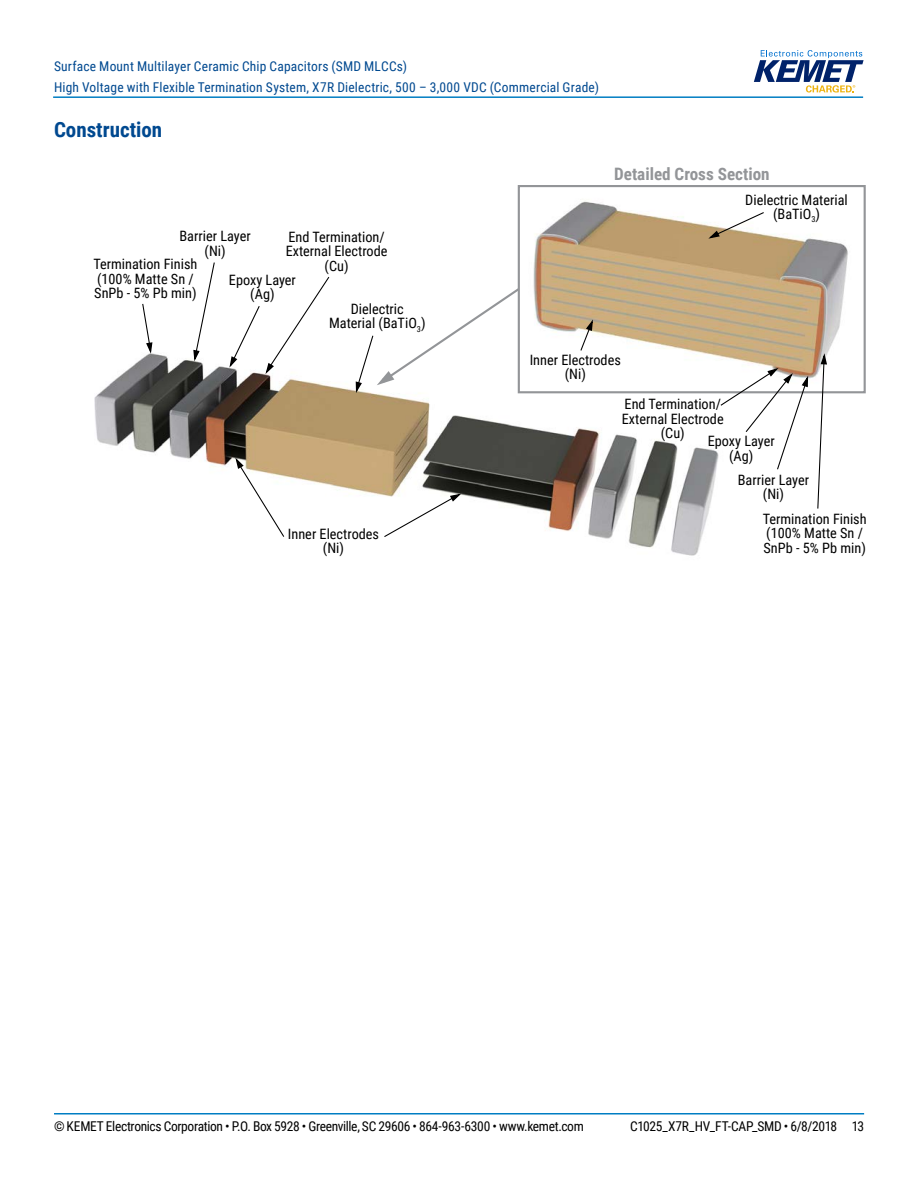
<style>
.page{position:relative;width:918px;height:1188px;background:#fff}
.page>*{position:absolute;margin:0;border:0;box-sizing:border-box;transform-origin:0 0}
.t1{font:700 21px "Roboto Condensed";color:#004990}
.t2{font:700 17.1px "Roboto Condensed";color:#939598}
.t3{font:14.25px/14.2px "Roboto Condensed";color:#000;text-align:center}
.t4{font:13.5px/21px "Roboto Condensed";letter-spacing:.015em;color:#004990}
.t5{font:13.5px "Roboto Condensed";letter-spacing:-.025em;color:#000}
</style>
<div class="page">
<hr style="left:54px;top:1113px;width:810px;height:2px;background:#007dc3">
<hr style="left:53px;top:96px;width:810px;height:2px;background:#007dc3">
<svg style="left:754px;top:50px;width:110px;height:43px"></svg>
<img style="left:94px;top:353px;width:623px;height:203px">
<img style="left:442px;top:185px;width:424px;height:280px">
<svg style="left:355px;top:286px;width:167px;height:110px"></svg>
<div style="left:518px;top:185px;width:348px;height:208px;border:2px solid #939598"></div>
<svg style="left:580px;top:317px;width:14px;height:35px"></svg>
<svg style="left:817px;top:351px;width:11px;height:158px"></svg>
<svg style="left:383px;top:492px;width:81px;height:46px"></svg>
<svg style="left:234px;top:455px;width:51px;height:83px"></svg>
<svg style="left:141px;top:303px;width:12px;height:53px"></svg>
<svg style="left:193px;top:262px;width:23px;height:102px"></svg>
<svg style="left:706px;top:211px;width:59px;height:29px"></svg>
<svg style="left:228px;top:276px;width:102px;height:100px"></svg>
<svg style="left:719px;top:367px;width:90px;height:103px"></svg>
<p class="t4" style="left:54px;top:55px;width:546px">Surface Mount Multilayer Ceramic Chip Capacitors (SMD MLCCs)<br>High Voltage with Flexible Termination System, X7R Dielectric, 500 – 3,000 VDC (Commercial Grade)</p>
<h1 class="t1" style="left:54px;top:115px;width:110px">Construction</h1>
<p class="t3" style="left:179px;top:229px;width:73px">Barrier Layer</p>
<p class="t3" style="left:205px;top:243px;width:23px">(Ni)</p>
<p class="t3" style="left:93px;top:257px;width:106px">Termination Finish</p>
<p class="t3" style="left:97px;top:271px;width:98px">(100% Matte Sn /</p>
<p class="t3" style="left:94px;top:285px;width:104px">SnPb - 5% Pb min)</p>
<p class="t3" style="left:286px;top:229px;width:103px">End Termination/<br>External Electrode (Cu)</p>
<p class="t3" style="left:229px;top:272px;width:69px">Epoxy Layer (Ag)</p>
<p class="t3" style="left:329px;top:301px;width:98px">Dielectric<br>Material (BaTiO<sub>3</sub>)</p>
<p class="t2" style="left:614px;top:162px;width:157px">Detailed Cross Section</p>
<p class="t3" style="left:745px;top:192px;width:104px">Dielectric Material (BaTiO<sub>3</sub>)</p>
<p class="t3" style="left:530px;top:352px;width:93px">Inner Electrodes (Ni)</p>
<p class="t3" style="left:622px;top:397px;width:103px">End Termination/<br>External Electrode (Cu)</p>
<p class="t3" style="left:708px;top:434px;width:69px">Epoxy Layer (Ag)</p>
<p class="t3" style="left:288px;top:526px;width:93px">Inner Electrodes (Ni)</p>
<p class="t3" style="left:738px;top:472px;width:73px">Barrier Layer (Ni)</p>
<p class="t3" style="left:763px;top:511px;width:106px;text-align:left">Termination Finish (100% Matte Sn /<br>SnPb - 5% Pb min)</p>
<p class="t5" style="left:54px;top:1116px;width:531px">© KEMET Electronics Corporation • P.O. Box 5928 • Greenville, SC 29606 • 864-963-6300 • www.kemet.com</p>
<p class="t5" style="left:630px;top:1116px;width:235px">C1025_X7R_HV_FT-CAP_SMD • 6/8/2018 13</p>
</div>
